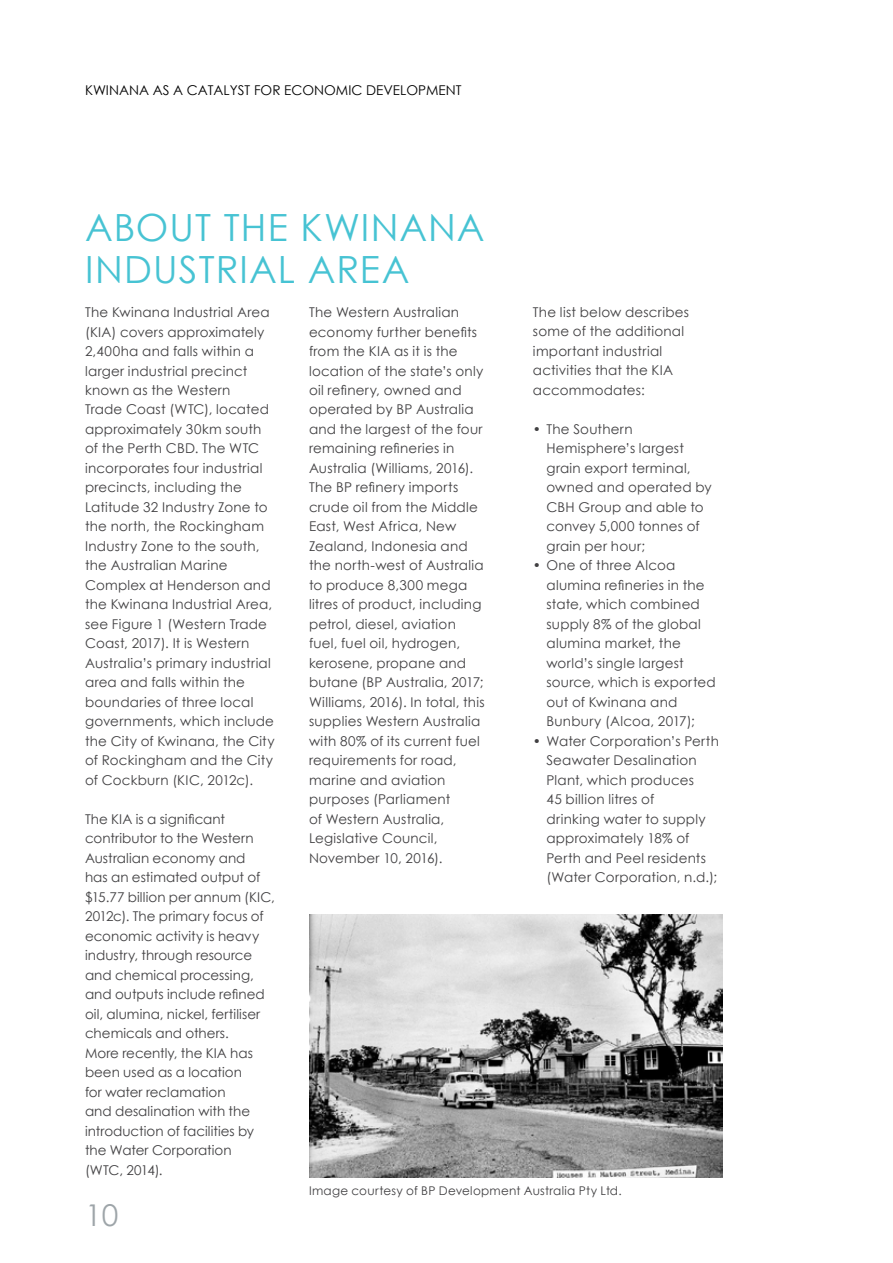
<style>
.page{position:relative;width:893px;height:1263px;background:#fff}
.page>*{position:absolute;margin:0;border:0;box-sizing:border-box;transform-origin:0 0}
.t1{font:37.5px/42px "Century Gothic";letter-spacing:.03em;color:#47c3d3}
.t2{font:30px "Century Gothic";color:#9ea5a9}
.t3{font:13.5px/19.5px "Century Gothic";letter-spacing:.015em;color:#414042}
.t4{font:13.5px "Century Gothic";color:#000}
.t5{font:12px "Century Gothic";letter-spacing:.02em;color:#414042}
</style>
<div class="page">
<img style="left:309px;top:914px;width:414px;height:264px">
<p class="t4" style="left:85px;top:81px;width:378px">KWINANA AS A CATALYST FOR ECONOMIC DEVELOPMENT</p>
<h1 class="t1" style="left:85px;top:206px;width:401px">ABOUT THE KWINANA<br>INDUSTRIAL AREA</h1>
<p class="t3" style="left:85px;top:302px;width:191px">The Kwinana Industrial Area (KIA) covers approximately<br>2,400ha and falls within a larger industrial precinct known as the Western<br>Trade Coast (WTC), located approximately 30km south of the Perth CBD. The WTC incorporates four industrial precincts, including the<br>Latitude 32 Industry Zone to the north, the Rockingham<br>Industry Zone to the south, the Australian Marine<br>Complex at Henderson and the Kwinana Industrial Area, see Figure 1 (Western Trade<br>Coast, 2017). It is Western<br>Australia’s primary industrial area and falls within the boundaries of three local governments, which include the City of Kwinana, the City of Rockingham and the City of Cockburn (KIC, 2012c).</p>
<p class="t3" style="left:85px;top:809px;width:191px">The KIA is a significant contributor to the Western<br>Australian economy and<br>has an estimated output of $15.77 billion per annum (KIC,<br>2012c). The primary focus of economic activity is heavy industry, through resource and chemical processing, and outputs include refined oil, alumina, nickel, fertiliser chemicals and others.<br>More recently, the KIA has been used as a location<br>for water reclamation<br>and desalination with the introduction of facilities by the Water Corporation<br>(WTC, 2014).</p>
<p class="t3" style="left:309px;top:302px;width:177px">The Western Australian economy further benefits from the KIA as it is the location of the state’s only oil refinery, owned and operated by BP Australia and the largest of the four remaining refineries in<br>Australia (Williams, 2016).<br>The BP refinery imports crude oil from the Middle<br>East, West Africa, New<br>Zealand, Indonesia and the north-west of Australia to produce 8,300 mega litres of product, including petrol, diesel, aviation fuel, fuel oil, hydrogen, kerosene, propane and butane (BP Australia, 2017;<br>Williams, 2016). In total, this supplies Western Australia with 80% of its current fuel requirements for road, marine and aviation purposes (Parliament<br>of Western Australia,<br>Legislative Council,<br>November 10, 2016).</p>
<p class="t3" style="left:533px;top:302px;width:157px">The list below describes some of the additional important industrial activities that the KIA accommodates:</p>
<p class="t3" style="left:546px;top:419px;width:167px;text-indent:-14px">• The Southern<br>Hemisphere’s largest grain export terminal, owned and operated by<br>CBH Group and able to convey 5,000 tonnes of grain per hour;</p>
<p class="t3" style="left:546px;top:555px;width:171px;text-indent:-14px">• One of three Alcoa alumina refineries in the state, which combined supply 8% of the global alumina market, the world’s single largest source, which is exported out of Kwinana and<br>Bunbury (Alcoa, 2017);</p>
<p class="t3" style="left:546px;top:731px;width:174px;text-indent:-14px">• Water Corporation’s Perth<br>Seawater Desalination<br>Plant, which produces<br>45 billion litres of<br>drinking water to supply approximately 18% of<br>Perth and Peel residents (Water Corporation, n.d.);</p>
<h2 class="t2" style="left:85px;top:1194px;width:35px">10</h2>
<p class="t5" style="left:309px;top:1183px;width:314px">Image courtesy of BP Development Australia Pty Ltd.</p>
</div>
